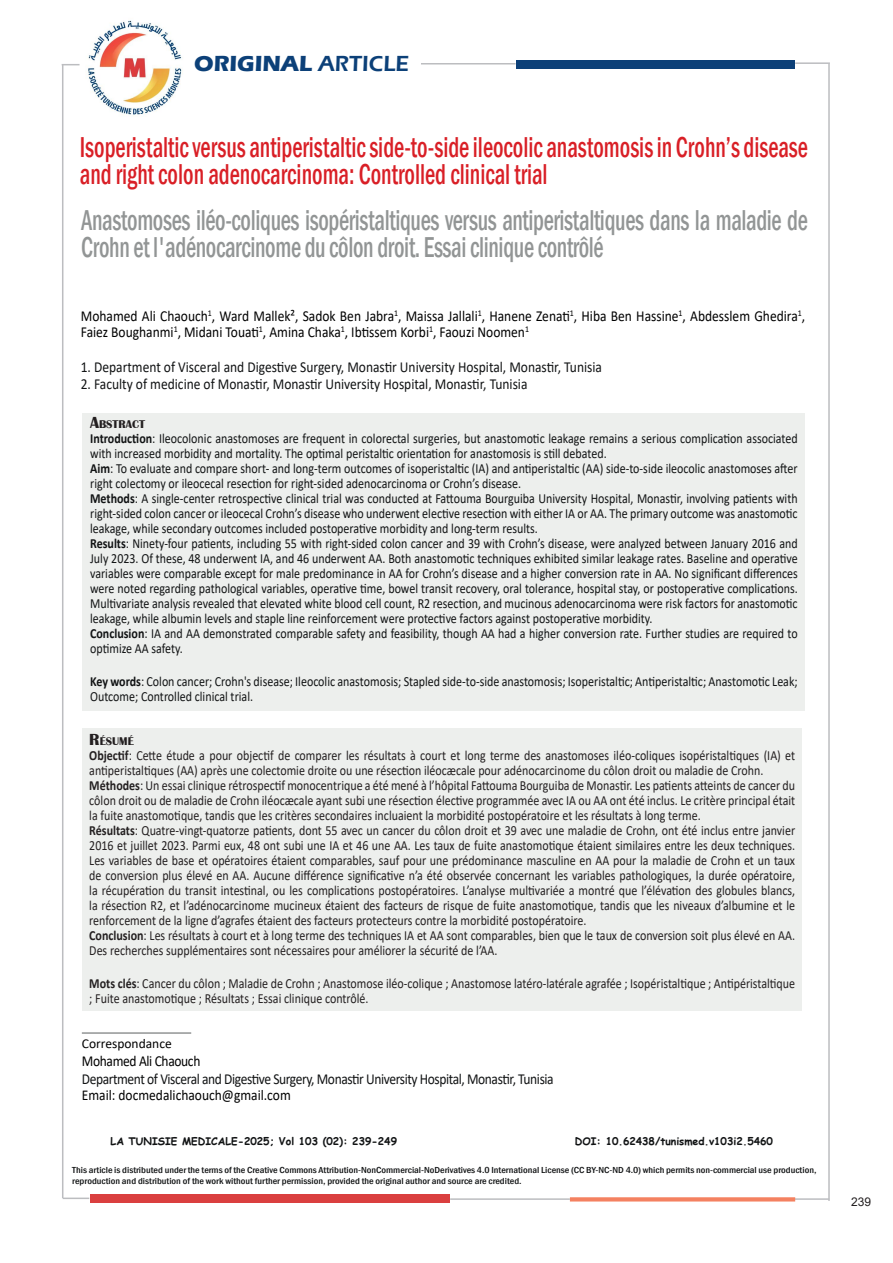
<style>
.page{position:relative;width:893px;height:1263px;background:#fff}
.page>*{position:absolute;margin:0;border:0;box-sizing:border-box;transform-origin:0 0}
.t1{font:500 condensed 29.55px/27px "Franklin Gothic";letter-spacing:-.015em;color:#929595;scale:.77 1}
.t2{font:500 condensed 29.55px/27px "Franklin Gothic";color:#d91f26;scale:.77 1}
.t3{font:700 22.5px "Eras ITC";color:#0c4078}
.t4{font:15.3px/16.2px "Calibri";color:#000;scale:.88 1}
.t5{font:15.3px "Calibri";color:#111314;scale:.88 1}
.t6{font:15.3px "Calibri";letter-spacing:-.03em;color:#111314;scale:.88 1}
.t7{font:15.3px "Calibri";letter-spacing:-.025em;color:#000;scale:.88 1}
.t8{font:15px "Calibri";color:#000;scale:.9 1}
.t9{font:13.95px/15px "Calibri";color:#111314;scale:.86 1}
.t10{font:13.95px/15px "Calibri";color:#231f20;scale:.86 1}
.t11{font:13.5px "Calibri";color:#000}
.t12{font:12px "Arial";color:#231f20}
.t13{font:700 11.55px "Britannic";color:#231f20}
.t14{font:700 10.5px "Comic Sans MS";color:#111314}
.t15{font:500 condensed 9px/10.8px "Franklin Gothic";color:#111314;scale:1.13 1}
.s1{font-weight:600}
.s2{font-size:16.5px}
.s3{font-weight:700}
</style>
<div class="page">
<div style="left:82px;top:414px;width:723px;height:297px;background:#edefed"></div>
<div style="left:82px;top:728px;width:719px;height:283px;background:#edefed"></div>
<hr style="left:82px;top:1032px;width:109px;height:2px;background:#929595">
<div style="left:516px;top:60px;width:278px;height:8px;background:#0c4078"></div>
<svg style="left:62px;top:64px;width:18px;height:1px"></svg>
<hr style="left:62px;top:65px;width:1px;height:1133px;background:#bcbdc0">
<hr style="left:828px;top:64px;width:2px;height:1137px;background:#bcbdc0">
<hr style="left:795px;top:62px;width:35px;height:2px;background:#bcbdc0">
<hr style="left:421px;top:63px;width:95px;height:2px;background:#bcbdc0">
<div style="left:90px;top:1194px;width:359px;height:9px;background:#da3f3f"></div>
<hr style="left:794px;top:1198px;width:35px;height:2px;background:#bcbdc0">
<svg style="left:570px;top:1197px;width:225px;height:4px"></svg>
<hr style="left:450px;top:1198px;width:120px;height:2px;background:#bcbdc0">
<hr style="left:63px;top:1197px;width:26px;height:2px;background:#bcbdc0">
<img style="left:88px;top:20px;width:94px;height:96px">
<p class="t3" style="left:194px;top:51px;width:216px">ORIGINAL <span class="s1">ARTICLE</span></p>
<p class="t2" style="left:80px;top:133px;width:947px">Isoperistaltic versus antiperistaltic side-to-side ileocolic anastomosis in Crohn’s disease and right colon adenocarcinoma: Controlled clinical trial</p>
<p class="t1" style="left:81px;top:206px;width:945px">Anastomoses iléo-coliques isopéristaltiques versus antiperistaltiques dans la maladie de<br>Crohn et l'adénocarcinome du côlon droit. Essai clinique contrôlé</p>
<p class="t4" style="left:81px;top:308px;width:825px">Mohamed Ali Chaouch<sup>1</sup>, Ward Mallek², Sadok Ben Jabra<sup>1</sup>, Maissa Jallali<sup>1</sup>, Hanene Zenati<sup>1</sup>, Hiba Ben Hassine<sup>1</sup>, Abdesslem Ghedira<sup>1</sup>,<br>Faiez Boughanmi<sup>1</sup>, Midani Touati<sup>1</sup>, Amina Chaka<sup>1</sup>, Ibtissem Korbi<sup>1</sup>, Faouzi Noomen<sup>1</sup></p>
<p class="t5" style="left:81px;top:356px;width:594px">1. Department of Visceral and Digestive Surgery, Monastir University Hospital, Monastir, Tunisia</p>
<p class="t5" style="left:81px;top:373px;width:509px">2. Faculty of medicine of Monastir, Monastir University Hospital, Monastir, Tunisia</p>
<p class="t13" style="left:90px;top:417px;width:56px"><span class="s2">A</span>BSTRACT</p>
<p class="t9" style="left:90px;top:430px;width:824px"><span class="s3">Introduction</span>: Ileocolonic anastomoses are frequent in colorectal surgeries, but anastomotic leakage remains a serious complication associated with increased morbidity and mortality. The optimal peristaltic orientation for anastomosis is still debated.</p>
<p class="t9" style="left:90px;top:460px;width:824px"><span class="s3">Aim</span>: To evaluate and compare short- and long-term outcomes of isoperistaltic (IA) and antiperistaltic (AA) side-to-side ileocolic anastomoses after right colectomy or ileocecal resection for right-sided adenocarcinoma or Crohn’s disease.</p>
<p class="t9" style="left:90px;top:490px;width:824px;text-align:justify"><span class="s3">Methods</span>: A single-center retrospective clinical trial was conducted at Fattouma Bourguiba University Hospital, Monastir, involving patients with right-sided colon cancer or ileocecal Crohn’s disease who underwent elective resection with either IA or AA. The primary outcome was anastomotic leakage, while secondary outcomes included postoperative morbidity and long-term results.</p>
<p class="t9" style="left:90px;top:535px;width:824px;text-align:justify"><span class="s3">Results</span>: Ninety-four patients, including 55 with right-sided colon cancer and 39 with Crohn’s disease, were analyzed between January 2016 and July 2023. Of these, 48 underwent IA, and 46 underwent AA. Both anastomotic techniques exhibited similar leakage rates. Baseline and operative variables were comparable except for male predominance in AA for Crohn’s disease and a higher conversion rate in AA. No significant differences were noted regarding pathological variables, operative time, bowel transit recovery, oral tolerance, hospital stay, or postoperative complications.<br>Multivariate analysis revealed that elevated white blood cell count, R2 resection, and mucinous adenocarcinoma were risk factors for anastomotic leakage, while albumin levels and staple line reinforcement were protective factors against postoperative morbidity.</p>
<p class="t9" style="left:90px;top:625px;width:824px"><span class="s3">Conclusion</span>: IA and AA demonstrated comparable safety and feasibility, though AA had a higher conversion rate. Further studies are required to optimize AA safety.</p>
<p class="t9" style="left:90px;top:673px;width:824px"><span class="s3">Key words</span>: Colon cancer; Crohn's disease; Ileocolic anastomosis; Stapled side-to-side anastomosis; Isoperistaltic; Antiperistaltic; Anastomotic Leak;<br>Outcome; Controlled clinical trial.</p>
<p class="t13" style="left:89px;top:734px;width:46px"><span class="s2">R</span>ÉSUMÉ</p>
<p class="t10" style="left:89px;top:747px;width:822px"><span class="s3">Objectif</span>: Cette étude a pour objectif de comparer les résultats à court et long terme des anastomoses iléo-coliques isopéristaltiques (IA) et antiperistaltiques (AA) après une colectomie droite ou une résection iléocæcale pour adénocarcinome du côlon droit ou maladie de Crohn.</p>
<p class="t10" style="left:89px;top:777px;width:822px;text-align:justify"><span class="s3">Méthodes</span>: Un essai clinique rétrospectif monocentrique a été mené à l’hôpital Fattouma Bourguiba de Monastir. Les patients atteints de cancer du côlon droit ou de maladie de Crohn iléocæcale ayant subi une résection élective programmée avec IA ou AA ont été inclus. Le critère principal était la fuite anastomotique, tandis que les critères secondaires incluaient la morbidité postopératoire et les résultats à long terme.</p>
<p class="t10" style="left:89px;top:822px;width:822px;text-align:justify"><span class="s3">Résultats</span>: Quatre-vingt-quatorze patients, dont 55 avec un cancer du côlon droit et 39 avec une maladie de Crohn, ont été inclus entre janvier 2016 et juillet 2023. Parmi eux, 48 ont subi une IA et 46 une AA. Les taux de fuite anastomotique étaient similaires entre les deux techniques.<br>Les variables de base et opératoires étaient comparables, sauf pour une prédominance masculine en AA pour la maladie de Crohn et un taux de conversion plus élevé en AA. Aucune différence significative n’a été observée concernant les variables pathologiques, la durée opératoire, la récupération du transit intestinal, ou les complications postopératoires. L’analyse multivariée a montré que l’élévation des globules blancs, la résection R2, et l’adénocarcinome mucineux étaient des facteurs de risque de fuite anastomotique, tandis que les niveaux d’albumine et le renforcement de la ligne d’agrafes étaient des facteurs protecteurs contre la morbidité postopératoire.</p>
<p class="t10" style="left:89px;top:927px;width:822px"><span class="s3">Conclusion</span>: Les résultats à court et à long terme des techniques IA et AA sont comparables, bien que le taux de conversion soit plus élevé en AA.<br>Des recherches supplémentaires sont nécessaires pour améliorer la sécurité de l’AA.</p>
<p class="t10" style="left:89px;top:975px;width:822px"><span class="s3">Mots clés</span>: Cancer du côlon ; Maladie de Crohn ; Anastomose iléo-colique ; Anastomose latéro-latérale agrafée ; Isopéristaltique ; Antipéristaltique ; Fuite anastomotique ; Résultats ; Essai clinique contrôlé.</p>
<p class="t11" style="left:82px;top:1034px;width:91px">Correspondance</p>
<p class="t7" style="left:82px;top:1050px;width:136px">Mohamed Ali Chaouch</p>
<p class="t6" style="left:82px;top:1068px;width:538px">Department of Visceral and Digestive Surgery, Monastir University Hospital, Monastir, Tunisia</p>
<p class="t8" style="left:82px;top:1084px;width:234px">Email: docmedalichaouch@gmail.com</p>
<p class="t14" style="left:111px;top:1133px;width:288px">LA TUNISIE MEDICALE-2025; Vol 103 (02): 239-249</p>
<p class="t14" style="left:575px;top:1133px;width:200px">DOI: 10.62438/tunismed.v103i2.5460</p>
<p class="t15" style="left:72px;top:1164px;width:660px">This article is distributed under the terms of the Creative Commons Attribution-NonCommercial-NoDerivatives 4.0 International License (CC BY-NC-ND 4.0) which permits non-commercial use production, reproduction and distribution of the work without further permission, provided the original author and source are credited.</p>
<p class="t12" style="left:851px;top:1194px;width:22px">239</p>
</div>
